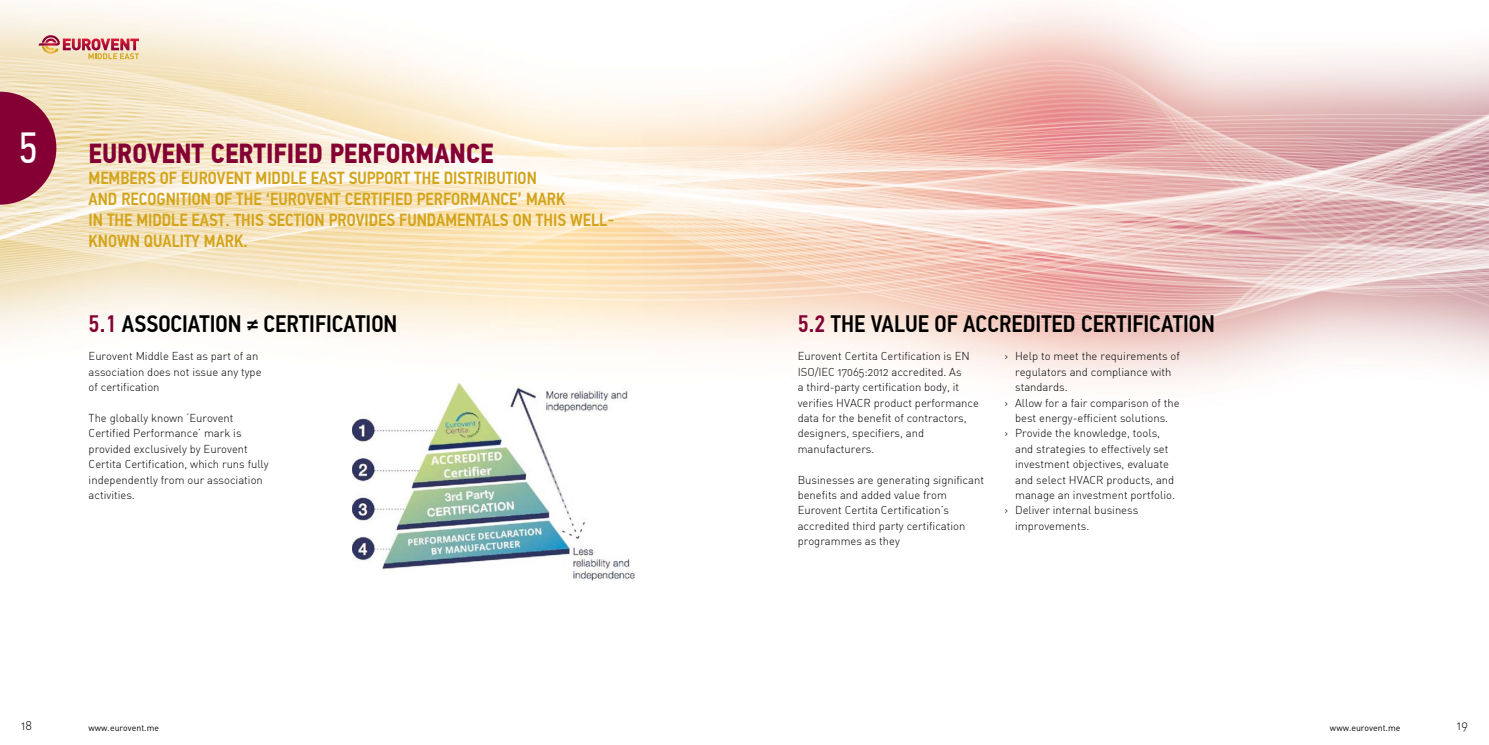
<style>
.page{position:relative;width:1489px;height:745px;background:#fff}
.page>*{position:absolute;margin:0;border:0;box-sizing:border-box;transform-origin:0 0}
.t1{font:43.5px "PF Din Text Cond Pro";color:#fff}
.t2{font:700 27.5px "PF Din Text Cond Pro";color:#840034}
.t3{font:500 23.75px "PF Din Text Cond Pro";color:#000}
.t4{font:500 17.5px/21px "PF Din Text Cond Pro";color:#d3a41a}
.t5{font:300 12.5px "DIN Alternate";color:#000}
.t6{font:300 11.25px/15.4px "DIN Alternate";color:#000}
.t7{font:8.75px "DIN Alternate";color:#000}
.s1{color:#840034}
</style>
<div class="page">
<img style="left:0;top:3px;width:1488px;height:380px">
<svg style="left:0;top:92px;width:56px;height:112px;background:#9a2e50"></svg>
<svg style="left:38px;top:35px;width:101px;height:24px;background:#dea696"></svg>
<img style="left:352px;top:383px;width:282px;height:197px">
<h1 class="t1" style="left:19px;top:122px;width:21px">5</h1>
<h2 class="t2" style="left:89px;top:136px;width:406px">EUROVENT CERTIFIED PERFORMANCE</h2>
<h3 class="t4" style="left:89px;top:167px;width:527px">MEMBERS OF EUROVENT MIDDLE EAST SUPPORT THE DISTRIBUTION<br>AND RECOGNITION OF THE ‘EUROVENT CERTIFIED PERFORMANCE’ MARK<br>IN THE MIDDLE EAST. THIS SECTION PROVIDES FUNDAM ENTALS ON THIS WELL-KNOWN QUALITY MARK.</h3>
<h3 class="t3" style="left:89px;top:309px;width:310px"><span class="s1">5.1</span> ASSOCIATION ≠ CERTIFICATION</h3>
<p class="t6" style="left:89px;top:348px;width:174px">Eurovent Middle East as part of an association does not issue any type of certification</p>
<p class="t6" style="left:89px;top:410px;width:181px">The globally known ‘Eurovent<br>Certified Performance’ mark is provided exclusively by Eurovent<br>Certita Certification, which runs fully independently from our association activities.</p>
<h3 class="t3" style="left:797px;top:309px;width:418px"><span class="s1">5.2</span> THE VALUE OF ACCREDITED CERTIFICATION</h3>
<p class="t6" style="left:797px;top:348px;width:183px">Eurovent Certita Certification is EN<br>ISO/IEC 17065:2012 accredited. As<br>a third-party certification body, it verifies HVACR product performance data for the benefit of contractors, designers, specifiers, and manufacturers.</p>
<p class="t6" style="left:797px;top:471px;width:188px">Businesses are generating significant benefits and added value from<br>Eurovent Certita Certification’s accredited third party certification programmes as they</p>
<p class="t6" style="left:1004px;top:348px;width:177px">› Help to meet the requirements of</p>
<p class="t6" style="left:1015px;top:364px;width:158px">regulators and compliance with</p>
<p class="t6" style="left:1015px;top:379px;width:54px">standards.</p>
<p class="t6" style="left:1004px;top:394px;width:177px">› Allow for a fair comparison of the</p>
<p class="t6" style="left:1015px;top:410px;width:155px">best energy-efficient solutions.</p>
<p class="t6" style="left:1004px;top:425px;width:157px">› Provide the knowledge, tools,</p>
<p class="t6" style="left:1015px;top:440px;width:155px">and strategies to effectively set</p>
<p class="t6" style="left:1015px;top:456px;width:155px">investment objectives, evaluate</p>
<p class="t6" style="left:1015px;top:471px;width:161px">and select HVACR products, and</p>
<p class="t6" style="left:1015px;top:487px;width:161px">manage an investment portfolio.</p>
<p class="t6" style="left:1004px;top:502px;width:135px">› Deliver internal business</p>
<p class="t6" style="left:1015px;top:517px;width:76px">improvements.</p>
<p class="t5" style="left:21px;top:717px;width:12px">18</p>
<p class="t7" style="left:89px;top:721px;width:72px">www.eurovent.me</p>
<p class="t7" style="left:1329px;top:721px;width:72px">www.eurovent.me</p>
<p class="t5" style="left:1456px;top:717px;width:12px">19</p>
</div>
